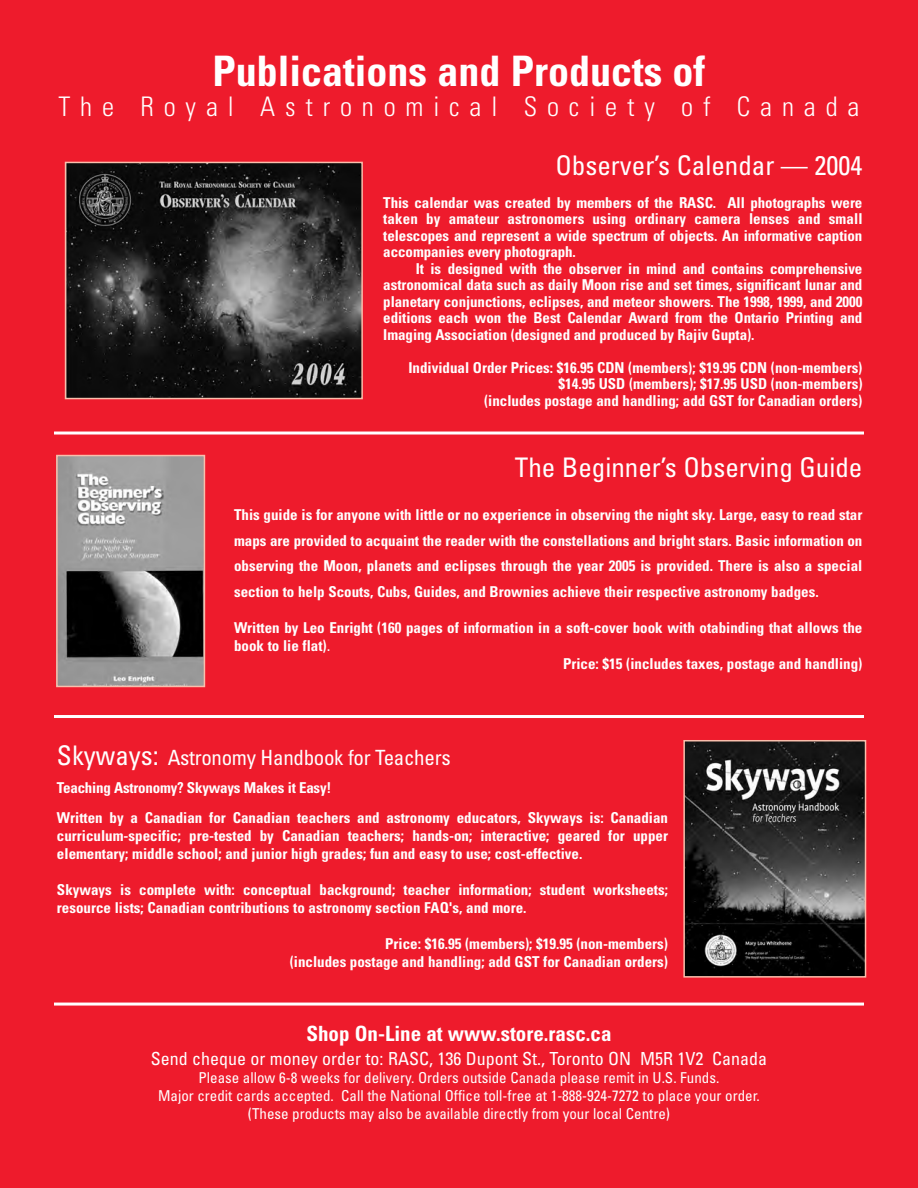
<style>
.page{position:relative;width:918px;height:1188px;background:#ee1b2c}
.page>*{position:absolute;margin:0;border:0;box-sizing:border-box;transform-origin:0 0}
.t1{font:700 condensed 42px "Univers";color:#fff}
.t2{font:condensed 27px "Univers";color:#fff}
.t3{font:300 condensed 27px "Univers";letter-spacing:.365em;color:#fff}
.t4{font:condensed 21px "Univers";letter-spacing:-.015em;color:#fff}
.t5{font:700 condensed 21px "Univers";color:#fff}
.t6{font:condensed 18px "Univers";color:#fff}
.t7{font:700 condensed 15px/16.5px "Univers";color:#fff;text-align:justify}
.t8{font:condensed 15px/18px "Univers";color:#fff;text-align:center}
.s1{font-weight:400;font-size:16.5px}
.s2{font-size:27px}
</style>
<div class="page">
<img style="left:59px;top:458px;width:143px;height:226px">
<div style="left:56px;top:455px;width:149px;height:232px;border:2px solid #fabeac"></div>
<img style="left:686px;top:743px;width:177px;height:232px">
<div style="left:683px;top:740px;width:183px;height:238px;border:2px solid #fabeac"></div>
<img style="left:68px;top:165px;width:292px;height:231px">
<div style="left:65px;top:162px;width:298px;height:237px;border:2px solid #fabeac"></div>
<hr style="left:54px;top:432px;width:810px;height:3px;background:#fff">
<hr style="left:54px;top:715px;width:810px;height:3px;background:#fff">
<hr style="left:54px;top:1003px;width:810px;height:3px;background:#fff">
<h1 class="t1" style="left:213px;top:56px;width:494px">Publications and Products of</h1>
<h2 class="t3" style="left:58px;top:97px;width:803px">The Royal Astronomical Society of Canada</h2>
<h2 class="t2" style="left:555px;top:155px;width:309px">Observer’s Calendar — 2004</h2>
<p class="t7" style="left:383px;top:196px;width:481px">This calendar was created by members of the RASC. All photographs were taken by amateur astronomers using ordinary camera lenses and small telescopes and represent a wide spectrum of objects. An informative caption accompanies every photograph.</p>
<p class="t7" style="left:383px;top:262px;width:481px;text-indent:32px">It is designed with the observer in mind and contains comprehensive astronomical data such as daily Moon rise and set times, significant lunar and planetary conjunctions, eclipses, and meteor showers. The 1998, 1999, and 2000 editions each won the Best Calendar Award from the Ontario Printing and Imaging Association (designed and produced by Rajiv Gupta).</p>
<p class="t7" style="left:408px;top:361px;width:456px;text-align:right">Individual Order Prices: $16.95 CDN (members); $19.95 CDN (non-members) $14.95 USD (members); $17.95 USD (non-members)<br>(includes postage and handling; add GST for Canadian orders)</p>
<h2 class="t2" style="left:515px;top:457px;width:349px">The Beginner’s Observing Guide</h2>
<p class="t7" style="left:234px;top:504px;width:630px;line-height:25.5px">This guide is for anyone with little or no experience in observing the night sky. Large, easy to read star maps are provided to acquaint the reader with the constellations and bright stars. Basic information on observing the Moon, planets and eclipses through the year 2005 is provided. There is also a special section to help Scouts, Cubs, Guides, and Brownies achieve their respective astronomy badges.</p>
<p class="t7" style="left:234px;top:621px;width:630px">Written by Leo Enright (160 pages of information in a soft-cover book with otabinding that allows the</p>
<p class="t7" style="left:234px;top:639px;width:98px">book to lie flat)<span class="s1">.</span></p>
<p class="t7" style="left:563px;top:657px;width:301px">Price: $15 (includes taxes, postage and handling)</p>
<h3 class="t4" style="left:57px;top:750px;width:395px"><span class="s2">Skyways:</span> Astronomy Handbook for Teachers</h3>
<p class="t7" style="left:57px;top:774px;width:613px;line-height:30px">Teaching Astronomy? Skyways Makes it Easy!<br>Written by a Canadian for Canadian teachers and astronomy educators, Skyways is: Canadian</p>
<p class="t7" style="left:57px;top:828px;width:613px;line-height:18px">curriculum-specific; pre-tested by Canadian teachers; hands-on; interactive; geared for upper elementary; middle school; and junior high grades; fun and easy to use; cost-effective.</p>
<p class="t7" style="left:57px;top:882px;width:613px;line-height:18px">Skyways is complete with: conceptual background; teacher information; student worksheets; resource lists; Canadian contributions to astronomy section FAQ's, and more.</p>
<p class="t7" style="left:290px;top:936px;width:380px;line-height:18px;text-align:right">Price: $16.95 (members); $19.95 (non-members)<br>(includes postage and handling; add GST for Canadian orders)</p>
<h3 class="t5" style="left:306px;top:1026px;width:307px">Shop On-Line at www.store.rasc.ca</h3>
<p class="t6" style="left:151px;top:1052px;width:618px">Send cheque or money order to: RASC, 136 Dupont St., Toronto ON M5R 1V2 Canada</p>
<p class="t8" style="left:158px;top:1070px;width:603px">Please allow 6-8 weeks for delivery. Orders outside Canada please remit in U.S. Funds.<br>Major credit cards accepted. Call the National Office toll-free at 1-888-924-7272 to place your order. (These products may also be available directly from your local Centre)</p>
</div>
